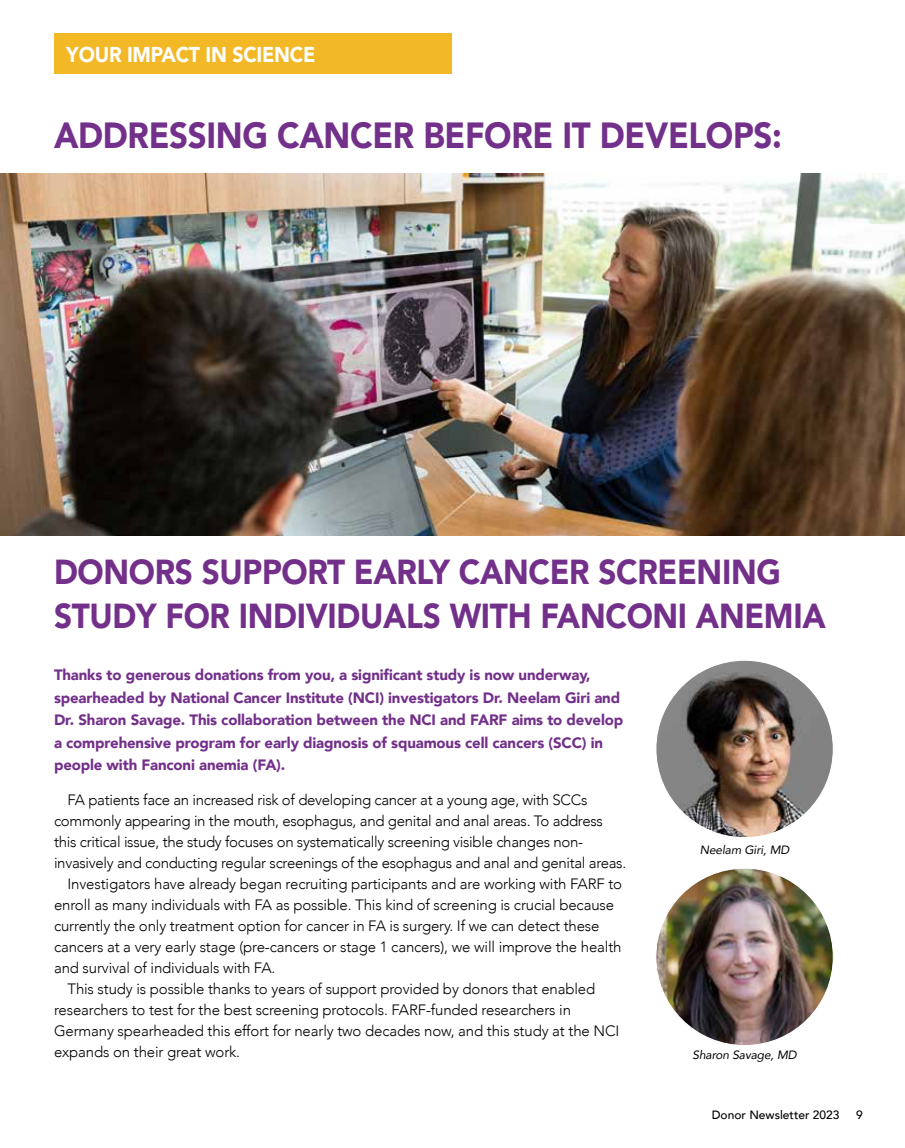
<style>
.page{position:relative;width:905px;height:1148px;background:#fff}
.page>*{position:absolute;margin:0;border:0;box-sizing:border-box;transform-origin:0 0}
.t1{font:900 36.3px "Avenir";letter-spacing:-.01em;color:#73308a;scale:.91 1}
.t2{font:900 34.65px/43.2px "Avenir";letter-spacing:-.01em;color:#73308a;scale:.91 1}
.t3{font:900 21.45px "Avenir";letter-spacing:-.01em;color:#fff;scale:.91 1}
.t4{font:300 15px "Avenir";letter-spacing:-.01em;color:#000}
.t5{font:900 15px/22.5px "Avenir";letter-spacing:-.01em;color:#73308a}
.t6{font:italic 12px "Avenir";letter-spacing:-.01em;color:#000}
.t7{font:500 12px "Avenir";color:#000}
</style>
<div class="page">
<img style="left:0;top:174px;width:904px;height:361px">
<div style="left:54px;top:33px;width:398px;height:41px;background:#f2b826"></div>
<img style="left:656px;top:660px;width:177px;height:177px;border-radius:89px">
<img style="left:656px;top:868px;width:177px;height:177px;border-radius:89px">
<h3 class="t3" style="left:66px;top:36px;width:275px">YOUR IMPACT IN SCIENCE</h3>
<h1 class="t1" style="left:54px;top:105px;width:801px">ADDRESSING CANCER BEFORE IT DEVELOPS:</h1>
<h2 class="t2" style="left:54px;top:550px;width:849px">DONORS SUPPORT EARLY CANCER SCREENING<br>STUDY FOR INDIVIDUALS WITH FANCONI ANEMIA</h2>
<p class="t5" style="left:54px;top:663px;width:570px">Thanks to generous donations from you, a significant study is now underway, spearheaded by National Cancer Institute (NCI) investigators Dr. Neelam Giri and Dr. Sharon Savage. This collaboration between the NCI and FARF aims to develop a comprehensive program for early diagnosis of squamous cell cancers (SCC) in people with Fanconi anemia (FA).</p>
<p class="t4" style="left:68px;top:790px;width:521px">FA patients face an increased risk of developing cancer at a young age, with SCCs</p>
<p class="t4" style="left:54px;top:811px;width:550px">commonly appearing in the mouth, esophagus, and genital and anal areas. To address</p>
<p class="t4" style="left:54px;top:832px;width:530px">this critical issue, the study focuses on systematically screening visible changes non-</p>
<p class="t4" style="left:54px;top:853px;width:573px">invasively and conducting regular screenings of the esophagus and anal and genital areas.</p>
<p class="t4" style="left:68px;top:874px;width:556px">Investigators have already began recruiting participants and are working with FARF to</p>
<p class="t4" style="left:54px;top:895px;width:561px">enroll as many individuals with FA as possible. This kind of screening is crucial because</p>
<p class="t4" style="left:54px;top:916px;width:547px">currently the only treatment option for cancer in FA is surgery. If we can detect these</p>
<p class="t4" style="left:54px;top:937px;width:569px">cancers at a very early stage (pre-cancers or stage 1 cancers), we will improve the health</p>
<p class="t4" style="left:54px;top:958px;width:223px">and survival of individuals with FA.</p>
<p class="t4" style="left:68px;top:979px;width:529px">This study is possible thanks to years of support provided by donors that enabled</p>
<p class="t4" style="left:54px;top:1000px;width:518px">researchers to test for the best screening protocols. FARF-funded researchers in</p>
<p class="t4" style="left:54px;top:1021px;width:567px">Germany spearheaded this effort for nearly two decades now, and this study at the NCI</p>
<p class="t4" style="left:54px;top:1042px;width:188px">expands on their great work.</p>
<p class="t6" style="left:699px;top:842px;width:91px">Neelam Giri, MD</p>
<p class="t6" style="left:692px;top:1047px;width:106px">Sharon Savage, MD</p>
<p class="t7" style="left:711px;top:1104px;width:129px">Donor Newsletter 2023</p>
<p class="t7" style="left:856px;top:1104px;width:8px">9</p>
</div>
